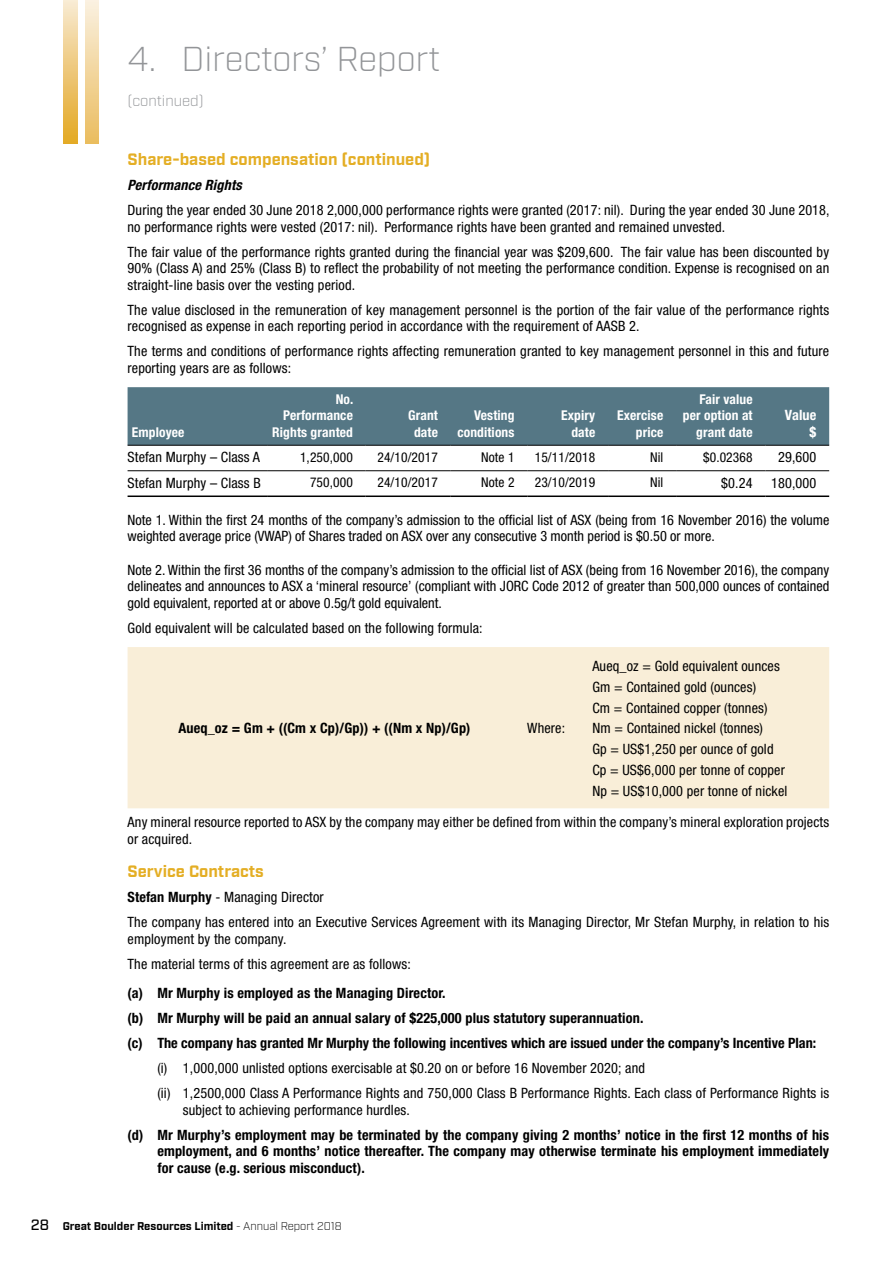
<style>
.page{position:relative;width:893px;height:1263px;background:#fff}
.page>*{position:absolute;margin:0;border:0;box-sizing:border-box;transform-origin:0 0}
.t1{font:300 34.5px "Industry";color:#939598}
.t2{font:700 16.5px "Industry";color:#e4ae24}
.t3{font:300 15px "Industry";color:#939598}
.t4{font:condensed 14.25px/16.5px "Helvetica Neue";letter-spacing:.01em;color:#000}
.t5{font:700 condensed 14.25px/25px "Helvetica Neue";letter-spacing:.01em;color:#000}
.t6{font:italic 700 condensed 14.25px "Helvetica Neue";letter-spacing:.01em;color:#000}
.t7{font:700 condensed 14.25px/16.5px "Helvetica Neue";letter-spacing:.01em;color:#fff;text-align:right}
.t8{font:700 condensed 13.5px/16.5px "Helvetica Neue";letter-spacing:.01em;color:#fff;text-align:right}
.t9{font:condensed 13.5px "Helvetica Neue";letter-spacing:.01em;color:#000}
.t10{font:700 11.25px "Industry";color:#000}
.s1{font-weight:700}
.s2{font-weight:500;font-size:15px}
.s3{font-weight:300}
</style>
<div class="page">
<div style="left:128px;top:387px;width:701px;height:58px;background:#557785"></div>
<hr style="left:128px;top:445px;width:140px;height:1px;background:#000">
<hr style="left:268px;top:445px;width:98px;height:1px;background:#000">
<hr style="left:366px;top:445px;width:85px;height:1px;background:#000">
<hr style="left:451px;top:445px;width:76px;height:1px;background:#000">
<hr style="left:527px;top:445px;width:81px;height:1px;background:#000">
<hr style="left:608px;top:445px;width:68px;height:1px;background:#000">
<hr style="left:676px;top:445px;width:89px;height:1px;background:#000">
<hr style="left:765px;top:445px;width:64px;height:1px;background:#000">
<hr style="left:128px;top:470px;width:140px;height:1px;background:#000">
<hr style="left:268px;top:470px;width:98px;height:1px;background:#000">
<hr style="left:366px;top:470px;width:85px;height:1px;background:#000">
<hr style="left:451px;top:470px;width:76px;height:1px;background:#000">
<hr style="left:527px;top:470px;width:81px;height:1px;background:#000">
<hr style="left:608px;top:470px;width:68px;height:1px;background:#000">
<hr style="left:676px;top:470px;width:89px;height:1px;background:#000">
<hr style="left:765px;top:470px;width:64px;height:1px;background:#000">
<hr style="left:128px;top:495px;width:140px;height:2px;background:#000">
<hr style="left:268px;top:495px;width:98px;height:2px;background:#000">
<hr style="left:366px;top:495px;width:85px;height:2px;background:#000">
<hr style="left:451px;top:495px;width:76px;height:2px;background:#000">
<hr style="left:527px;top:495px;width:81px;height:2px;background:#000">
<hr style="left:608px;top:495px;width:68px;height:2px;background:#000">
<hr style="left:676px;top:495px;width:89px;height:2px;background:#000">
<hr style="left:765px;top:495px;width:64px;height:2px;background:#000">
<div style="left:128px;top:647px;width:701px;height:161px;background:#f9eed8"></div>
<svg style="left:64px;top:0;width:13px;height:143px;background:#edc879"></svg>
<svg style="left:85px;top:0;width:14px;height:143px;background:#f2d69f"></svg>
<h1 class="t1" style="left:128px;top:38px;width:314px">4. Directors’ Report</h1>
<p class="t3" style="left:128px;top:92px;width:78px">(continued)</p>
<p class="t2" style="left:128px;top:150px;width:304px">Share-based compensation (continued)</p>
<p class="t6" style="left:128px;top:176px;width:116px">Performance Rights</p>
<p class="t4" style="left:128px;top:202px;width:704px">During the year ended 30 June 2018 2,000,000 performance rights were granted (2017: nil). During the year ended 30 June 2018, no performance rights were vested (2017: nil). Performance rights have been granted and remained unvested.</p>
<p class="t4" style="left:128px;top:243px;width:703px;text-align:justify">The fair value of the performance rights granted during the financial year was $209,600. The fair value has been discounted by 90% (Class A) and 25% (Class B) to reflect the probability of not meeting the performance condition. Expense is recognised on an straight-line basis over the vesting period.</p>
<p class="t4" style="left:128px;top:301px;width:703px">The value disclosed in the remuneration of key management personnel is the portion of the fair value of the performance rights recognised as expense in each reporting period in accordance with the requirement of AASB 2.</p>
<p class="t4" style="left:128px;top:343px;width:703px">The terms and conditions of performance rights affecting remuneration granted to key management personnel in this and future reporting years are as follows:</p>
<p class="t8" style="left:132px;top:423px;width:54px">Employee</p>
<p class="t8" style="left:272px;top:390px;width:83px">No.<br>Performance<br>Rights granted</p>
<p class="t8" style="left:408px;top:407px;width:31px;text-align:center">Grant date</p>
<p class="t8" style="left:457px;top:407px;width:59px">Vesting conditions</p>
<p class="t8" style="left:561px;top:407px;width:36px">Expiry date</p>
<p class="t8" style="left:617px;top:407px;width:48px">Exercise price</p>
<p class="t8" style="left:683px;top:390px;width:71px">Fair value per option at grant date</p>
<p class="t7" style="left:785px;top:407px;width:33px">Value $</p>
<p class="t4" style="left:128px;top:449px;width:134px">Stefan Murphy – Class A</p>
<p class="t9" style="left:300px;top:449px;width:54px">1,250,000</p>
<p class="t9" style="left:377px;top:449px;width:62px">24/10/2017</p>
<p class="t9" style="left:481px;top:449px;width:35px">Note 1</p>
<p class="t9" style="left:535px;top:449px;width:62px">15/11/2018</p>
<p class="t9" style="left:650px;top:449px;width:15px">Nil</p>
<p class="t9" style="left:703px;top:449px;width:51px">$0.02368</p>
<p class="t4" style="left:778px;top:449px;width:40px">29,600</p>
<p class="t4" style="left:128px;top:475px;width:135px">Stefan Murphy – Class B</p>
<p class="t9" style="left:310px;top:475px;width:44px">750,000</p>
<p class="t9" style="left:377px;top:475px;width:62px">24/10/2017</p>
<p class="t9" style="left:481px;top:475px;width:35px">Note 2</p>
<p class="t9" style="left:535px;top:475px;width:62px">23/10/2019</p>
<p class="t9" style="left:650px;top:475px;width:15px">Nil</p>
<p class="t4" style="left:721px;top:475px;width:33px">$0.24</p>
<p class="t4" style="left:771px;top:475px;width:47px">180,000</p>
<p class="t4" style="left:128px;top:511px;width:703px">Note 1. Within the first 24 months of the company’s admission to the official list of ASX (being from 16 November 2016) the volume weighted average price (VWAP) of Shares traded on ASX over any consecutive 3 month period is $0.50 or more.</p>
<p class="t4" style="left:128px;top:561px;width:703px;text-align:justify">Note 2. Within the first 36 months of the company’s admission to the official list of ASX (being from 16 November 2016), the company delineates and announces to ASX a ‘mineral resource’ (compliant with JORC Code 2012 of greater than 500,000 ounces of contained gold equivalent, reported at or above 0.5g/t gold equivalent.</p>
<p class="t4" style="left:128px;top:619px;width:357px">Gold equivalent will be calculated based on the following formula:</p>
<p class="t4" style="left:592px;top:655px;width:197px;line-height:20.7px">Aueq_oz = Gold equivalent ounces<br>Gm = Contained gold (ounces)<br>Cm = Contained copper (tonnes)<br>Nm = Contained nickel (tonnes)<br>Gp = US$1,250 per ounce of gold<br>Cp = US$6,000 per tonne of copper<br>Np = US$10,000 per tonne of nickel</p>
<p class="t4" style="left:128px;top:814px;width:703px">Any mineral resource reported to ASX by the company may either be defined from within the company’s mineral exploration projects or acquired.</p>
<p class="t2" style="left:128px;top:862px;width:138px">Service Contracts</p>
<p class="t4" style="left:128px;top:885px;width:703px;line-height:25px"><span class="s1">Stefan Murphy</span> - Managing Director<br>The company has entered into an Executive Services Agreement with its Managing Director, Mr Stefan Murphy, in relation to his</p>
<p class="t4" style="left:128px;top:926px;width:285px;line-height:25px">employment by the company.<br>The material terms of this agreement are as follows:</p>
<p class="t5" style="left:128px;top:980px;width:690px">(a) Mr Murphy is employed as the Managing Director.<br>(b) Mr Murphy will be paid an annual salary of $225,000 plus statutory superannuation.<br>(c) The company has granted Mr Murphy the following incentives which are issued under the company’s Incentive Plan:</p>
<p class="t4" style="left:157px;top:1055px;width:673px;line-height:25px">(i) 1,000,000 unlisted options exercisable at $0.20 on or before 16 November 2020; and<br>(ii) 1,2500,000 Class A Performance Rights and 750,000 Class B Performance Rights. Each class of Performance Rights is</p>
<p class="t4" style="left:183px;top:1101px;width:228px">subject to achieving performance hurdles.</p>
<p class="t5" style="left:157px;top:1126px;width:673px;line-height:16.5px;text-align:justify;text-indent:-30px">(d) Mr Murphy’s employment may be terminated by the company giving 2 months’ notice in the first 12 months of his employment, and 6 months’ notice thereafter. The company may otherwise terminate his employment immediately for cause (e.g. serious misconduct).</p>
<p class="t5" style="left:178px;top:715px;width:294px">Aueq_oz = Gm + ((Cm x Cp)/Gp)) + ((Nm x Np)/Gp)</p>
<p class="t4" style="left:527px;top:720px;width:39px">Where:</p>
<p class="t10" style="left:31px;top:1219px;width:312px"><span class="s2">28</span> Great Boulder Resources Limited <span class="s3">- Annual Report 2018</span></p>
</div>
